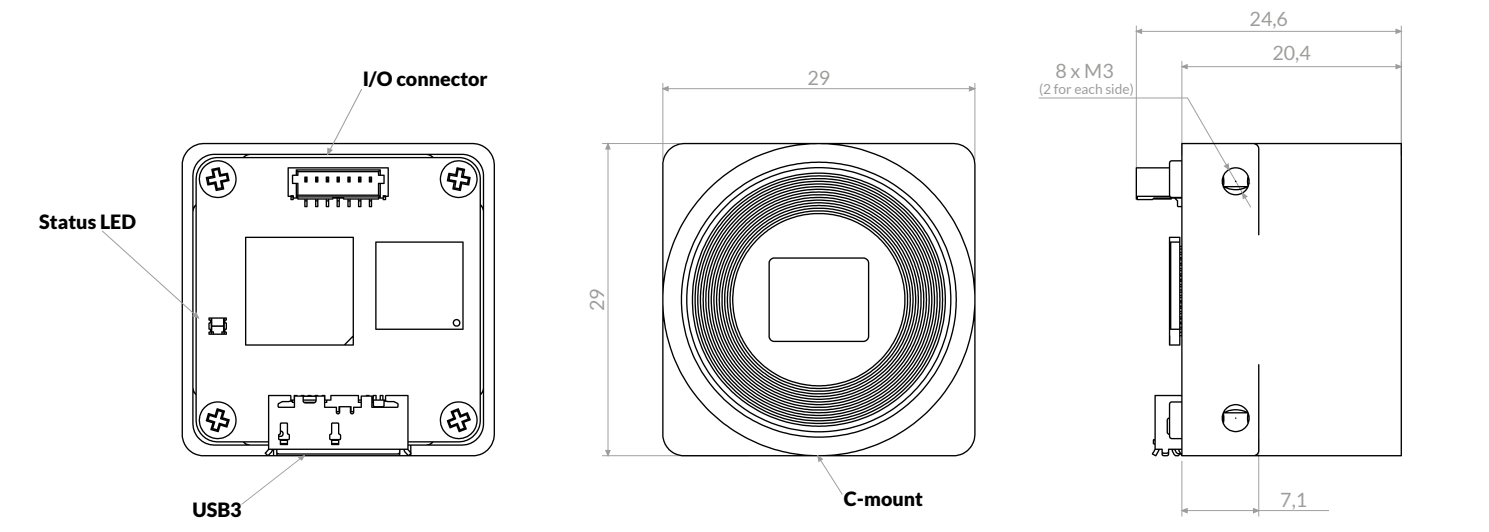
<style>
.page{position:relative;width:1489px;height:532px;background:#fff}
.page>*{position:absolute;margin:0;border:0;box-sizing:border-box;transform-origin:0 0}
.t1{font:900 19.75px "Lato";color:#010101}
.t2{font:19.75px/34.8px "Lato";color:#9d9d9c}
.t3{font:13.75px "Lato";color:#9d9d9c}
</style>
<div class="page">
<svg style="left:661px;top:83px;width:315px;height:77px"></svg>
<svg style="left:605px;top:142px;width:5px;height:315px"></svg>
<svg style="left:662px;top:143px;width:313px;height:313px"></svg>
<svg style="left:817px;top:454px;width:25px;height:40px"></svg>
<svg style="left:182px;top:143px;width:313px;height:313px"></svg>
<svg style="left:241px;top:454px;width:64px;height:50px"></svg>
<svg style="left:102px;top:230px;width:97px;height:88px"></svg>
<svg style="left:327px;top:89px;width:35px;height:66px"></svg>
<svg style="left:1135px;top:29px;width:267px;height:5px"></svg>
<svg style="left:1181px;top:456px;width:147px;height:60px"></svg>
<svg style="left:1151px;top:207px;width:250px;height:249px"></svg>
<svg style="left:1038px;top:61px;width:364px;height:146px"></svg>
<p class="t1" style="left:39px;top:209px;width:98px">Status LED</p>
<p class="t1" style="left:192px;top:497px;width:51px">USB3</p>
<p class="t1" style="left:363px;top:67px;width:126px">I/O connector</p>
<p class="t2" style="left:579px;top:311px;width:24px;rotate:-90deg">29</p>
<p class="t2" style="left:807px;top:60px;width:24px">29</p>
<p class="t2" style="left:1055px;top:53px;width:60px">8 x M3</p>
<p class="t3" style="left:1039px;top:80px;width:96px">(2 for each side)</p>
<p class="t2" style="left:1272px;top:1px;width:40px;text-indent:-23px">24,6<br>20,4</p>
<p class="t1" style="left:843px;top:486px;width:81px">C-mount</p>
<p class="t2" style="left:1280px;top:481px;width:28px">7,1</p>
</div>
